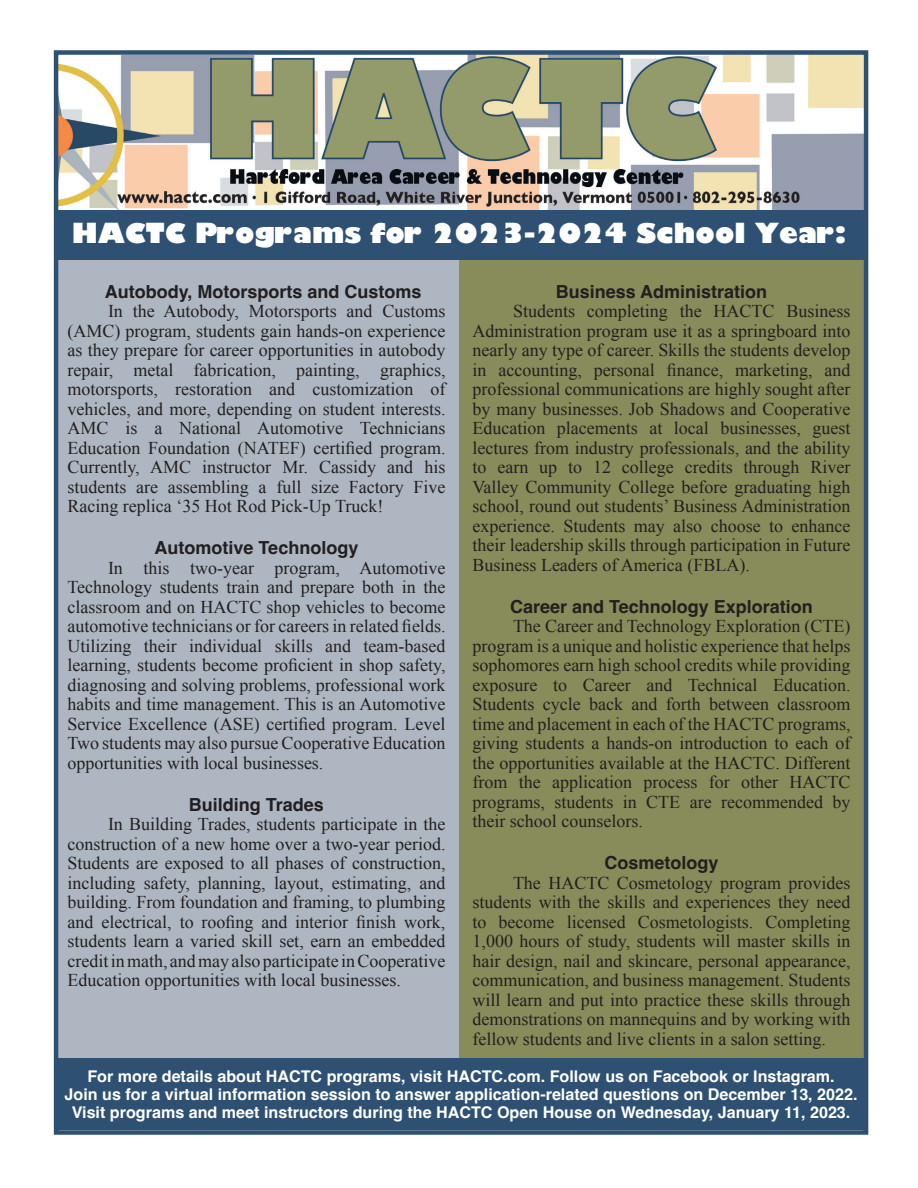
<style>
.page{position:relative;width:918px;height:1188px;background:#fff}
.page>*{position:absolute;margin:0;border:0;box-sizing:border-box;transform-origin:0 0}
.t1{font:800 27px "Gill Sans";color:#fff}
.t2{font:18px/19.5px "Times New Roman";color:#231f20;text-align:justify}
.t3{font:700 18px "Helvetica";color:#231f20}
.t4{font:700 16.2px "Helvetica";color:#fff}
</style>
<div class="page">
<img style="left:59px;top:55px;width:804px;height:155px">
<div style="left:54px;top:210px;width:810px;height:50px;background:#2e5072"></div>
<div style="left:54px;top:260px;width:405px;height:798px;background:#aeb7c1"></div>
<div style="left:459px;top:260px;width:405px;height:798px;background:#878c5a"></div>
<div style="left:58px;top:1058px;width:806px;height:72px;background:#2e5072"></div>
<div style="left:54px;top:50px;width:814px;height:1085px;border:4px solid #2e5072"></div>
<p class="t1" style="left:72px;top:212px;width:776px">HACTC Programs for 2023-2024 School Year:</p>
<p class="t3" style="left:105px;top:281px;width:318px">Autobody, Motorsports and Customs</p>
<p class="t2" style="left:68px;top:301px;width:380px;text-indent:40px">In the Autobody, Motorsports and Customs (AMC) program, students gain hands-on experience as they prepare for career opportunities in autobody repair, metal fabrication, painting, graphics, motorsports, restoration and customization of vehicles, and more, depending on student interests.<br>AMC is a National Automotive Technicians Education Foundation (NATEF) certified program.<br>Currently, AMC instructor Mr. Cassidy and his students are assembling a full size Factory Five Racing replica ‘35 Hot Rod Pick-Up Truck!</p>
<p class="t3" style="left:155px;top:537px;width:205px">Automotive Technology</p>
<p class="t2" style="left:68px;top:558px;width:380px;text-indent:40px">In this two-year program, Automotive Technology students train and prepare both in the classroom and on HACTC shop vehicles to become automotive technicians or for careers in related fields.<br>Utilizing their individual skills and team-based learning, students become proficient in shop safety, diagnosing and solving problems, professional work habits and time management. This is an Automotive Service Excellence (ASE) certified program. Level Two students may also pursue Cooperative Education opportunities with local businesses.</p>
<p class="t3" style="left:189px;top:794px;width:137px">Building Trades</p>
<p class="t2" style="left:68px;top:814px;width:380px;text-indent:40px">In Building Trades, students participate in the construction of a new home over a two-year period.<br>Students are exposed to all phases of construction, including safety, planning, layout, estimating, and building. From foundation and framing, to plumbing and electrical, to roofing and interior finish work, students learn a varied skill set, earn an embedded credit in math, and may also participate in Cooperative Education opportunities with local businesses.</p>
<p class="t3" style="left:556px;top:281px;width:213px">Business Administration</p>
<p class="t2" style="left:472px;top:301px;width:380px;text-indent:40px">Students completing the HACTC Business Administration program use it as a springboard into nearly any type of career. Skills the students develop in accounting, personal finance, marketing, and professional communications are highly sought after by many businesses. Job Shadows and Cooperative Education placements at local businesses, guest lectures from industry professionals, and the ability to earn up to 12 college credits through River Valley Community College before graduating high school, round out students’ Business Administration experience. Students may also choose to enhance their leadership skills through participation in Future Business Leaders of America (FBLA).</p>
<p class="t3" style="left:510px;top:596px;width:304px">Career and Technology Exploration</p>
<p class="t2" style="left:472px;top:616px;width:380px;text-indent:40px">The Career and Technology Exploration (CTE) program is a unique and holistic experience that helps sophomores earn high school credits while providing exposure to Career and Technical Education.<br>Students cycle back and forth between classroom time and placement in each of the HACTC programs, giving students a hands-on introduction to each of the opportunities available at the HACTC. Different from the application process for other HACTC programs, students in CTE are recommended by their school counselors.</p>
<p class="t3" style="left:604px;top:852px;width:116px">Cosmetology</p>
<p class="t2" style="left:472px;top:873px;width:380px;text-indent:40px">The HACTC Cosmetology program provides students with the skills and experiences they need to become licensed Cosmetologists. Completing 1,000 hours of study, students will master skills in hair design, nail and skincare, personal appearance, communication, and business management. Students will learn and put into practice these skills through demonstrations on mannequins and by working with fellow students and live clients in a salon setting.</p>
<p class="t4" style="left:87px;top:1067px;width:749px">For more details about HACTC programs, visit HACTC.com. Follow us on Facebook or Instagram.</p>
<p class="t4" style="left:65px;top:1085px;width:795px">Join us for a virtual information session to answer application-related questions on December 13, 2022.</p>
<p class="t4" style="left:72px;top:1103px;width:780px">Visit programs and meet instructors during the HACTC Open House on Wednesday, January 11, 2023.</p>
</div>
